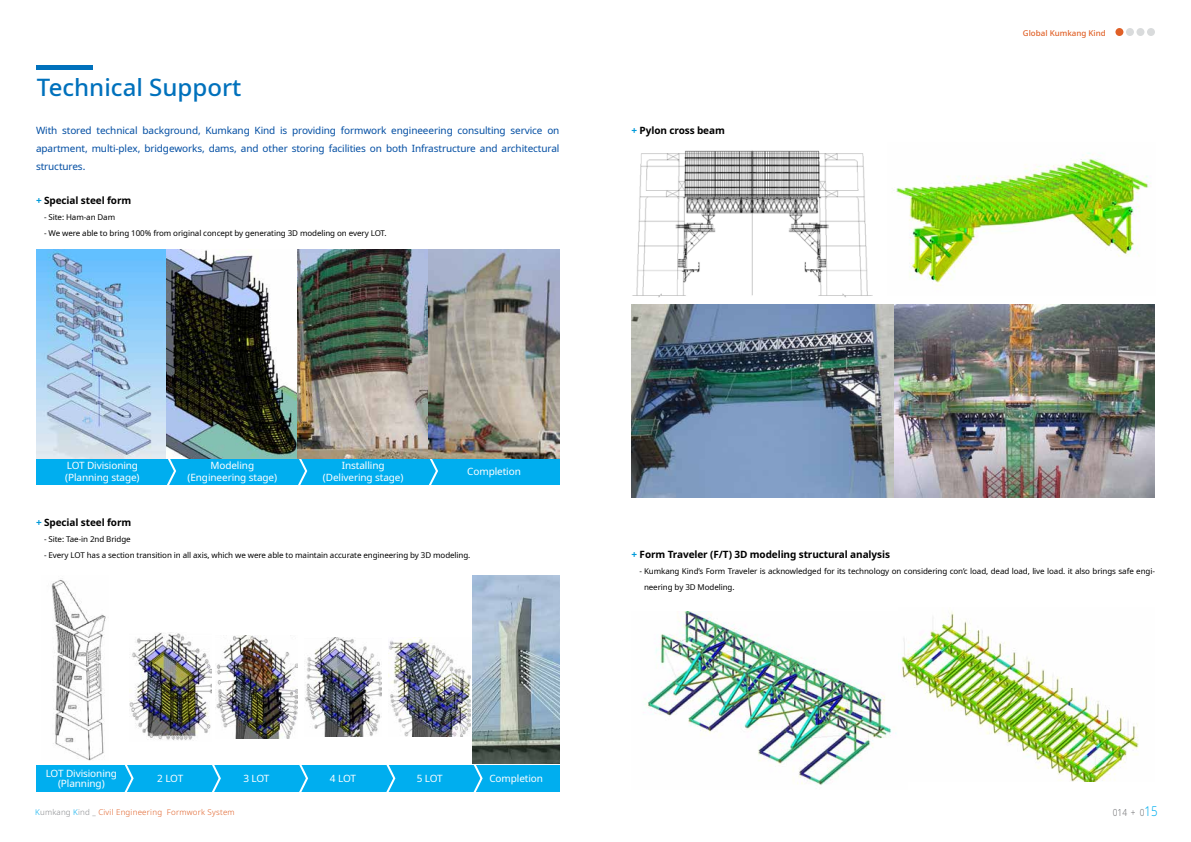
<style>
.page{position:relative;width:1191px;height:842px;background:#fff}
.page>*{position:absolute;margin:0;border:0;box-sizing:border-box;transform-origin:0 0}
.t1{font:500 24px "Noto Sans";color:#0071bc}
.t2{font:10px/18px "Noto Sans";letter-spacing:-.01em;color:#014da2;text-align:justify}
.t3{font:10px/12px "Noto Sans";letter-spacing:-.01em;color:#fff;text-align:center}
.t4{font:700 10px "Noto Sans";letter-spacing:-.01em;color:#000}
.t5{font:300 9.8px "Noto Sans";color:#6d6e71;scale:.85 1}
.t6{font:8px/16px "Noto Sans";letter-spacing:-.01em;color:#000}
.t7{font:500 8px "Noto Sans";color:#e06027}
.t8{font:300 7.9px "Noto Sans";letter-spacing:.03em;color:#e06027}
.s1{color:#009ad9}
.s2{color:#00aeef}
.s3{color:#898b8e}
.s4{font-size:13.4px;color:#00aeef}
</style>
<div class="page">
<div style="left:1126px;top:28px;width:8px;height:8px;background:#d9dbdc;border-radius:50%"></div>
<div style="left:1136px;top:28px;width:8px;height:8px;background:#d9dbdc;border-radius:50%"></div>
<div style="left:1115px;top:28px;width:8px;height:8px;background:#e06027;border-radius:50%"></div>
<div style="left:1147px;top:28px;width:8px;height:8px;background:#d9dbdc;border-radius:50%"></div>
<div style="left:36px;top:458px;width:523px;height:26px;background:#00aeef"></div>
<svg style="left:164px;top:458px;width:13px;height:27px"></svg>
<svg style="left:295px;top:458px;width:13px;height:27px"></svg>
<svg style="left:426px;top:458px;width:13px;height:27px"></svg>
<img style="left:36px;top:249px;width:523px;height:209px">
<div style="left:36px;top:765px;width:523px;height:26px;background:#00aeef"></div>
<svg style="left:121px;top:765px;width:14px;height:27px"></svg>
<svg style="left:209px;top:765px;width:13px;height:27px"></svg>
<svg style="left:383px;top:765px;width:13px;height:27px"></svg>
<svg style="left:296px;top:765px;width:13px;height:27px"></svg>
<svg style="left:470px;top:759px;width:14px;height:33px"></svg>
<img style="left:51px;top:580px;width:55px;height:180px">
<img style="left:473px;top:575px;width:86px;height:188px">
<img style="left:129px;top:632px;width:82px;height:109px">
<img style="left:215px;top:636px;width:83px;height:103px">
<img style="left:305px;top:637px;width:77px;height:100px">
<img style="left:389px;top:637px;width:82px;height:99px">
<img style="left:632px;top:150px;width:241px;height:147px">
<img style="left:896px;top:152px;width:255px;height:134px">
<img style="left:631px;top:304px;width:524px;height:194px">
<img style="left:645px;top:612px;width:252px;height:173px">
<img style="left:901px;top:611px;width:238px;height:170px">
<hr style="left:36px;top:65px;width:57px;height:4px;background:#0071bc">
<h1 class="t1" style="left:37px;top:70px;width:206px">Technical Support</h1>
<p class="t2" style="left:36px;top:122px;width:525px">With stored technical background, Kumkang Kind is providing formwork engineeering consulting service on apartment, multi-plex, bridgeworks, dams, and other storing facilities on both Infrastructure and architectural structures.</p>
<p class="t4" style="left:36px;top:193px;width:97px"><span class="s1">+</span> Special steel form</p>
<p class="t6" style="left:44px;top:209px;width:73px">- Site: Ham-an Dam</p>
<p class="t6" style="left:44px;top:225px;width:344px">- We were able to bring 100% from original concept by generating 3D modeling on every LOT.</p>
<p class="t4" style="left:631px;top:124px;width:95px"><span class="s1">+</span> Pylon cross beam</p>
<p class="t3" style="left:65px;top:460px;width:76px;text-align:left">LOT Divisioning (Planning stage)</p>
<p class="t3" style="left:187px;top:460px;width:91px">Modeling (Engineering stage)</p>
<p class="t3" style="left:323px;top:460px;width:82px">Installing (Delivering stage)</p>
<p class="t3" style="left:467px;top:466px;width:55px">Completion</p>
<p class="t7" style="left:1023px;top:27px;width:84px">Global Kumkang Kind</p>
<p class="t4" style="left:36px;top:515px;width:97px"><span class="s1">+</span> Special steel form</p>
<p class="t6" style="left:44px;top:531px;width:88px">- Site: Tae-in 2nd Bridge</p>
<p class="t6" style="left:44px;top:547px;width:428px">- Every LOT has a section transition in all axis, which we were able to maintain accurate engineering by 3D modeling.</p>
<p class="t4" style="left:631px;top:547px;width:260px"><span class="s1">+</span> Form Traveler (F/T) 3D modeling structural analysis</p>
<p class="t6" style="left:644px;top:563px;width:512px;text-indent:-4px">- Kumkang Kind’s Form Traveler is acknowledged for its technology on considering con’c load, dead load, live load. it also brings safe engi&shy;neering by 3D Modeling.</p>
<p class="t3" style="left:46px;top:768px;width:73px;line-height:10px">LOT Divisioning (Planning)</p>
<p class="t3" style="left:157px;top:773px;width:28px">2 LOT</p>
<p class="t3" style="left:243px;top:773px;width:28px">3 LOT</p>
<p class="t3" style="left:330px;top:773px;width:28px">4 LOT</p>
<p class="t3" style="left:417px;top:773px;width:28px">5 LOT</p>
<p class="t3" style="left:489px;top:773px;width:55px">Completion</p>
<p class="t8" style="left:35px;top:807px;width:201px"><span class="s2">K</span><span class="s3">umkang</span> <span class="s2">K</span><span class="s3">ind _</span> Civil Engineering Formwork System</p>
<p class="t5" style="left:1112px;top:805px;width:54px">014 + 0<span class="s4">15</span></p>
</div>
